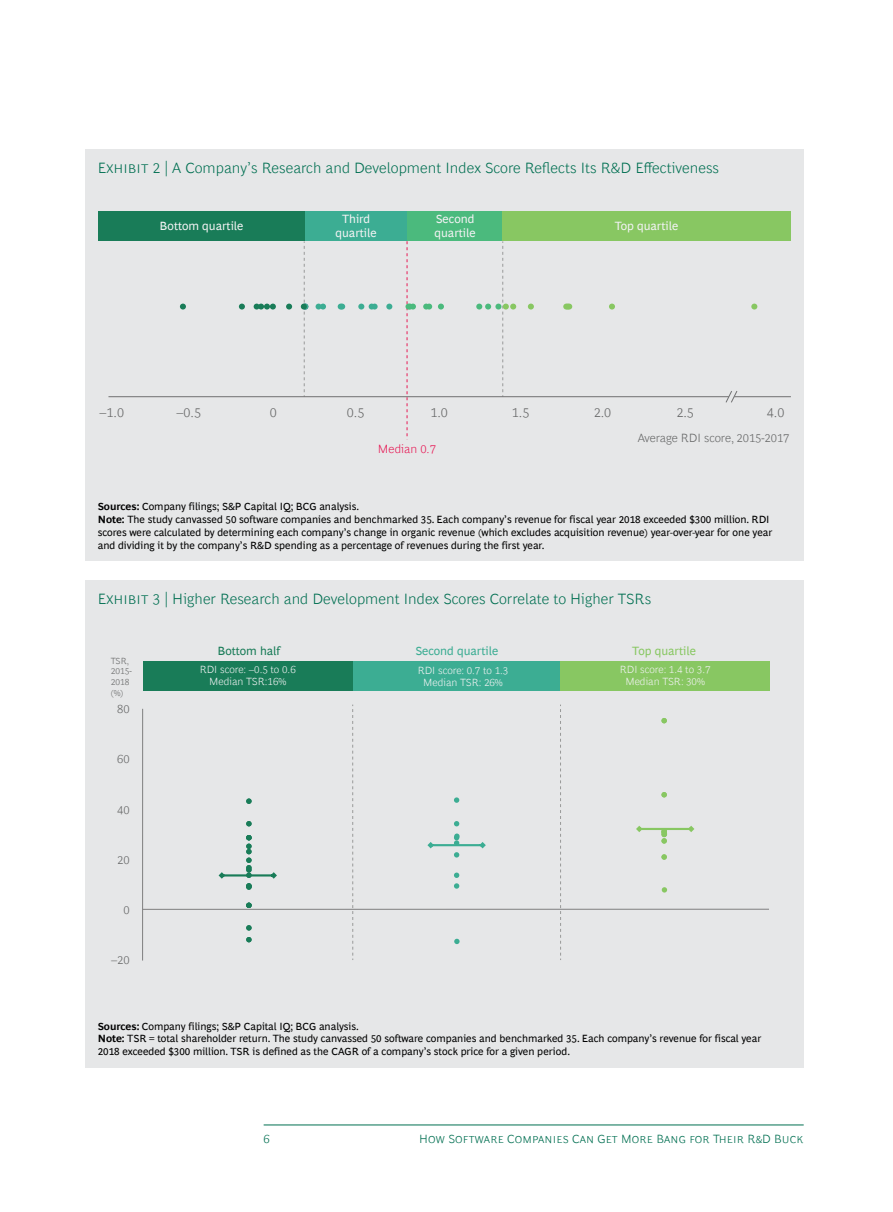
<style>
.page{position:relative;width:893px;height:1212px;background:#fff}
.page>*{position:absolute;margin:0;border:0;box-sizing:border-box;transform-origin:0 0}
.t1{font:300 15px "Henderson BCG Sans";letter-spacing:.005em;color:#006f51}
.t2{font:300 13.5px "Henderson BCG Sans";color:#666767}
.t3{font:12px/13.5px "Henderson BCG Sans";color:#f2f2f3;text-align:center}
.t4{font:300 12px "Henderson BCG Sans";letter-spacing:.01em;color:#006f51}
.t5{font:300 12px "Henderson BCG Sans";color:#666767}
.t6{font:12px "Henderson BCG Sans";color:#3cad93}
.t7{font:12px "Henderson BCG Sans";color:#88c762}
.t8{font:12px "Henderson BCG Sans";color:#197c58}
.t9{font:300 12px "Henderson BCG Sans";color:#e61955}
.t10{font:10.5px/12.8px "Henderson BCG Sans";color:#000}
.t11{font:300 10.5px/12px "Henderson BCG Sans";color:#f2f2f3;text-align:center}
.t12{font:300 9px/10.8px "Henderson BCG Sans";color:#666767}
.s1{font-weight:700}
</style>
<div class="page">
<hr style="left:264px;top:1125px;width:540px;height:1px;background:#006f51">
<div style="left:85px;top:149px;width:719px;height:412px;background:#e6e7e8"></div>
<div style="left:98px;top:211px;width:207px;height:30px;background:#197c58"></div>
<div style="left:305px;top:211px;width:102px;height:30px;background:#3cad93"></div>
<div style="left:407px;top:211px;width:96px;height:30px;background:#4bba7d"></div>
<div style="left:502px;top:211px;width:289px;height:30px;background:#88c762"></div>
<hr style="left:108px;top:396px;width:683px;height:1px;background:#707071">
<svg style="left:751px;top:304px;width:6px;height:5px"></svg>
<svg style="left:609px;top:304px;width:6px;height:5px"></svg>
<svg style="left:386px;top:304px;width:6px;height:5px"></svg>
<svg style="left:239px;top:304px;width:6px;height:5px"></svg>
<svg style="left:563px;top:304px;width:9px;height:5px"></svg>
<svg style="left:423px;top:304px;width:9px;height:5px"></svg>
<svg style="left:316px;top:304px;width:10px;height:5px"></svg>
<svg style="left:528px;top:304px;width:6px;height:5px"></svg>
<svg style="left:438px;top:304px;width:6px;height:5px"></svg>
<svg style="left:180px;top:304px;width:6px;height:5px"></svg>
<svg style="left:358px;top:304px;width:20px;height:5px"></svg>
<svg style="left:476px;top:241px;width:40px;height:156px"></svg>
<svg style="left:254px;top:304px;width:22px;height:5px"></svg>
<svg style="left:338px;top:304px;width:7px;height:5px"></svg>
<svg style="left:301px;top:241px;width:7px;height:156px"></svg>
<svg style="left:286px;top:304px;width:6px;height:5px"></svg>
<svg style="left:405px;top:241px;width:11px;height:196px"></svg>
<svg style="left:725px;top:391px;width:13px;height:12px"></svg>
<div style="left:85px;top:580px;width:719px;height:488px;background:#e6e7e8"></div>
<div style="left:143px;top:661px;width:210px;height:30px;background:#197c58"></div>
<div style="left:353px;top:661px;width:208px;height:30px;background:#3cad93"></div>
<div style="left:561px;top:661px;width:209px;height:30px;background:#88c762"></div>
<svg style="left:352px;top:704px;width:1px;height:256px"></svg>
<svg style="left:560px;top:704px;width:1px;height:256px"></svg>
<hr style="left:143px;top:909px;width:626px;height:1px;background:#7f7f7f">
<svg style="left:661px;top:718px;width:6px;height:5px"></svg>
<svg style="left:661px;top:792px;width:6px;height:5px"></svg>
<svg style="left:661px;top:854px;width:6px;height:6px"></svg>
<svg style="left:662px;top:887px;width:5px;height:5px"></svg>
<svg style="left:636px;top:826px;width:58px;height:17px"></svg>
<svg style="left:454px;top:872px;width:5px;height:17px"></svg>
<svg style="left:454px;top:821px;width:5px;height:5px"></svg>
<svg style="left:454px;top:797px;width:5px;height:6px"></svg>
<svg style="left:454px;top:939px;width:6px;height:5px"></svg>
<svg style="left:427px;top:833px;width:59px;height:24px"></svg>
<svg style="left:246px;top:798px;width:6px;height:6px"></svg>
<svg style="left:246px;top:925px;width:6px;height:5px"></svg>
<svg style="left:246px;top:937px;width:6px;height:5px"></svg>
<svg style="left:246px;top:903px;width:6px;height:5px"></svg>
<svg style="left:246px;top:821px;width:6px;height:5px"></svg>
<svg style="left:219px;top:835px;width:58px;height:55px"></svg>
<hr style="left:142px;top:709px;width:1px;height:251px;background:#7f7f7f">
<h1 class="t1" style="left:98px;top:157px;width:623px">Exhibit 2 | A Company’s Research and Development Index Score Reflects Its R&amp;D Effectiveness</h1>
<p class="t3" style="left:160px;top:218px;width:85px">Bottom quartile</p>
<p class="t3" style="left:335px;top:211px;width:43px">Third quartile</p>
<p class="t3" style="left:435px;top:211px;width:43px;text-align:left">Second quartile</p>
<p class="t3" style="left:615px;top:218px;width:65px">Top quartile</p>
<p class="t2" style="left:100px;top:402px;width:26px">–1.0</p>
<p class="t2" style="left:176px;top:402px;width:26px">–0.5</p>
<p class="t2" style="left:270px;top:402px;width:9px">0</p>
<p class="t2" style="left:347px;top:402px;width:19px">0.5</p>
<p class="t2" style="left:430px;top:402px;width:19px">1.0</p>
<p class="t2" style="left:512px;top:402px;width:19px">1.5</p>
<p class="t2" style="left:594px;top:402px;width:19px">2.0</p>
<p class="t2" style="left:676px;top:402px;width:19px">2.5</p>
<p class="t2" style="left:767px;top:402px;width:19px">4.0</p>
<p class="t5" style="left:638px;top:429px;width:153px">Average RDI score, 2015-2017</p>
<p class="t9" style="left:378px;top:440px;width:59px">Median 0.7</p>
<p class="t10" style="left:98px;top:500px;width:676px"><span class="s1">Sources:</span> Company filings; S&amp;P Capital IQ; BCG analysis.<br><span class="s1">Note:</span> The study canvassed 50 software companies and benchmarked 35. Each company’s revenue for fiscal year 2018 exceeded $300 million. RDI scores were calculated by determining each company’s change in organic revenue (which excludes acquisition revenue) year-over-year for one year and dividing it by the company’s R&amp;D spending as a percentage of revenues during the first year.</p>
<h1 class="t1" style="left:98px;top:588px;width:555px">Exhibit 3 | Higher Research and Development Index Scores Correlate to Higher TSRs</h1>
<p class="t12" style="left:111px;top:654px;width:23px">TSR,<br>2015-<br>2018 (%)</p>
<p class="t5" style="left:117px;top:700px;width:14px">80</p>
<p class="t5" style="left:117px;top:750px;width:14px">60</p>
<p class="t5" style="left:117px;top:801px;width:14px">40</p>
<p class="t5" style="left:117px;top:851px;width:14px">20</p>
<p class="t5" style="left:123px;top:901px;width:8px">0</p>
<p class="t5" style="left:111px;top:951px;width:20px">–20</p>
<p class="t6" style="left:415px;top:642px;width:84px">Second quartile</p>
<p class="t7" style="left:632px;top:642px;width:65px">Top quartile</p>
<p class="t8" style="left:217px;top:642px;width:64px">Bottom half</p>
<p class="t11" style="left:200px;top:662px;width:98px">RDI score: –0.5 to 0.6<br>Median TSR:16%</p>
<p class="t11" style="left:418px;top:663px;width:92px">RDI score: 0.7 to 1.3<br>Median TSR: 26%</p>
<p class="t11" style="left:620px;top:662px;width:92px">RDI score: 1.4 to 3.7<br>Median TSR: 30%</p>
<p class="t10" style="left:98px;top:1019px;width:665px"><span class="s1">Sources:</span> Company filings; S&amp;P Capital IQ; BCG analysis.<br><span class="s1">Note:</span> TSR = total shareholder return. The study canvassed 50 software companies and benchmarked 35. Each company’s revenue for fiscal year<br>2018 exceeded $300 million. TSR is defined as the CAGR of a company’s stock price for a given period.</p>
<p class="t4" style="left:264px;top:1129px;width:8px">6</p>
<p class="t4" style="left:419px;top:1129px;width:386px">How Software Companies Can Get More Bang for Their R&amp;D Buck</p>
</div>
